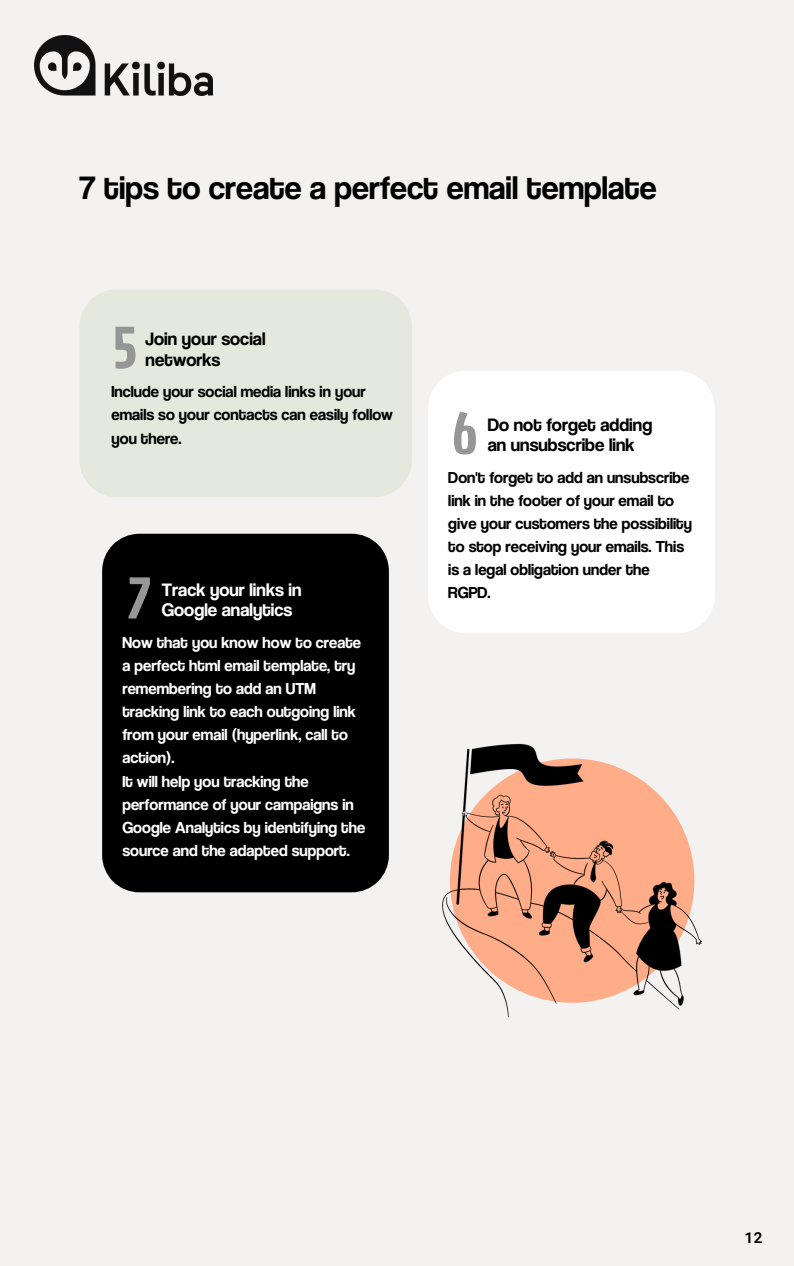
<style>
.page{position:relative;width:794px;height:1266px;background:#fff}
.page>*{position:absolute;margin:0;border:0;box-sizing:border-box;transform-origin:0 0}
.t1{font:54.75px "Chau Philomene One";color:#979696}
.t2{font:33.75px "Coolvetica Rg";color:#000}
.t3{font:18.75px/20.2px "Coolvetica Rg";color:#000}
.t4{font:18.75px/20.2px "Coolvetica Rg";color:#fff}
.t5{font:16.5px/23.1px "Coolvetica Rg";color:#fff}
.t6{font:16.5px/23.1px "Coolvetica Rg";color:#000}
.t7{font:700 15px "Roboto Mono";color:#000}
</style>
<div class="page">
<div style="left:0;top:0;width:793px;height:1266px;background:#f3f2f0"></div>
<img style="left:35px;top:35px;width:177px;height:60px">
<div style="left:79px;top:289px;width:332px;height:208px;background:#e5e8dd"></div>
<div style="left:428px;top:371px;width:286px;height:262px;background:#fffefe"></div>
<div style="left:102px;top:534px;width:286px;height:358px;background:#000"></div>
<img style="left:442px;top:743px;width:260px;height:275px">
<h2 class="t2" style="left:79px;top:166px;width:578px">7 tips to create a perfect email template</h2>
<h1 class="t1" style="left:113px;top:311px;width:26px">5</h1>
<p class="t3" style="left:145px;top:328px;width:121px">Join your social networks</p>
<p class="t6" style="left:111px;top:380px;width:283px">Include your social media links in your emails so your contacts can easily follow you there.</p>
<h1 class="t1" style="left:126px;top:562px;width:26px">7</h1>
<p class="t4" style="left:162px;top:579px;width:141px">Track your links in<br>Google analytics</p>
<p class="t5" style="left:122px;top:630px;width:244px">Now that you know how to create a perfect html email template, try remembering to add an UTM tracking link to each outgoing link from your email (hyperlink, call to action).<br>It will help you tracking the performance of your campaigns in<br>Google Analytics by identifying the source and the adapted support.</p>
<h1 class="t1" style="left:452px;top:397px;width:26px">6</h1>
<p class="t3" style="left:487px;top:414px;width:166px">Do not forget adding an unsubscribe link</p>
<p class="t6" style="left:448px;top:465px;width:245px">Don't forget to add an unsubscribe link in the footer of your email to give your customers the possibility to stop receiving your emails. This is a legal obligation under the<br>RGPD.</p>
<p class="t7" style="left:744px;top:1227px;width:20px">12</p>
</div>
